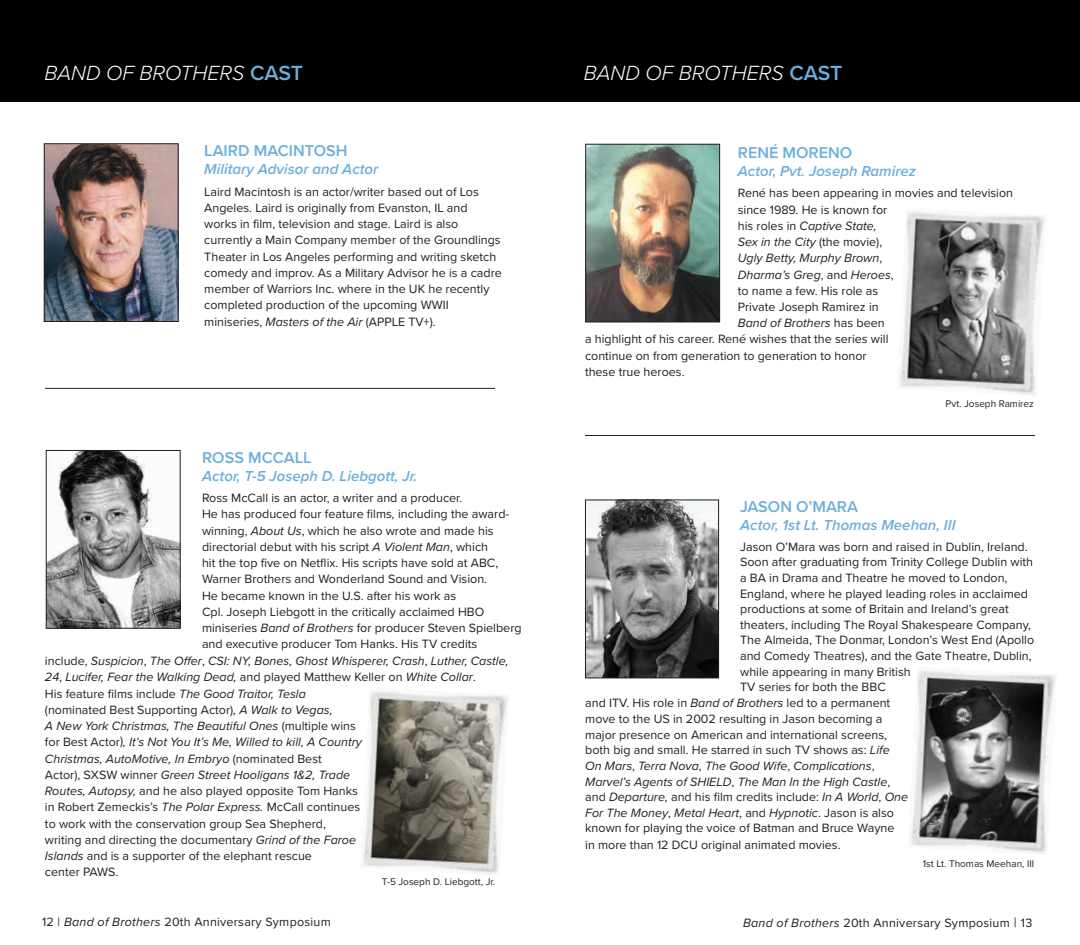
<style>
.page{position:relative;width:1080px;height:945px;background:#fff}
.page>*{position:absolute;margin:0;border:0;box-sizing:border-box;transform-origin:0 0}
.t1{font:italic 300 21.25px "Proxima Nova";color:#fff}
.t2{font:600 16.25px "Proxima Nova";color:#6cafdc}
.t3{font:italic 600 15px "Proxima Nova";color:#6cafdc}
.t4{font:12.5px/16.2px "Proxima Nova";color:#231f20}
.t5{font:italic 12.5px "Proxima Nova";color:#231f20}
.t6{font:12.5px "Proxima Nova";letter-spacing:.02em;color:#231f20}
.t7{font:10px "Proxima Nova";color:#231f20}
.s1{font-weight:600;font-style:normal;color:#6cafdc}
.s2{font-style:italic}
.s3{font-style:normal}
.s4{font-size:13.75px}
</style>
<div class="page">
<hr style="left:45px;top:388px;width:450px;height:1px;background:#231f20">
<img style="left:48px;top:452px;width:131px;height:175px">
<div style="left:46px;top:450px;width:135px;height:179px;border:1px solid #231f20"></div>
<img style="left:587px;top:146px;width:131px;height:174px">
<div style="left:585px;top:144px;width:135px;height:178px;border:1px solid #231f20"></div>
<div style="left:0;top:0;width:1080px;height:101px;background:#000"></div>
<img style="left:46px;top:145px;width:131px;height:175px">
<div style="left:44px;top:143px;width:135px;height:179px;border:1px solid #231f20"></div>
<img style="left:587px;top:501px;width:130px;height:175px">
<div style="left:585px;top:499px;width:134px;height:179px;border:1px solid #231f20"></div>
<hr style="left:585px;top:435px;width:450px;height:1px;background:#231f20">
<img style="left:899px;top:212px;width:147px;height:183px">
<img style="left:363px;top:691px;width:146px;height:184px">
<img style="left:911px;top:670px;width:146px;height:184px">
<h1 class="t1" style="left:44px;top:57px;width:260px">BAND OF BROTHERS <span class="s1">CAST</span></h1>
<h1 class="t1" style="left:584px;top:57px;width:260px">BAND OF BROTHERS <span class="s1">CAST</span></h1>
<h2 class="t2" style="left:204px;top:139px;width:145px">LAIRD MACINTOSH</h2>
<p class="t3" style="left:204px;top:158px;width:176px">Military Advisor and Actor</p>
<p class="t4" style="left:204px;top:183px;width:299px">Laird Macintosh is an actor/writer based out of Los Angeles. Laird is originally from Evanston, IL and works in film, television and stage. Laird is also currently a Main Company member of the Groundlings Theater in Los Angeles performing and writing sketch comedy and improv. As a Military Advisor he is a cadre member of Warriors Inc. where in the UK he recently completed production of the upcoming WWII miniseries, <span class="s2">Masters of the Air</span> (APPLE TV+).</p>
<h2 class="t2" style="left:202px;top:445px;width:111px">ROSS MCCALL</h2>
<p class="t3" style="left:202px;top:465px;width:217px">Actor, T-5 Joseph D. Liebgott, Jr.</p>
<p class="t4" style="left:202px;top:489px;width:262px">Ross McCall is an actor, a writer and a producer.</p>
<p class="t4" style="left:202px;top:505px;width:309px">He has produced four feature films<span class="s2">,</span> including the award-</p>
<p class="t4" style="left:202px;top:522px;width:293px">winning, <span class="s2">About Us</span>, which he also wrote and made his</p>
<p class="t4" style="left:202px;top:538px;width:288px">directorial debut with his script <span class="s2">A Violent Man</span>, which</p>
<p class="t4" style="left:202px;top:554px;width:298px">hit the top five on Netflix. His scripts have sold at ABC,</p>
<p class="t4" style="left:202px;top:570px;width:287px">Warner Brothers and Wonderland Sound and Vision.</p>
<p class="t4" style="left:202px;top:587px;width:256px">He became known in the U.S. after his work as</p>
<p class="t4" style="left:202px;top:603px;width:284px">Cpl. Joseph Liebgott in the critically acclaimed HBO</p>
<p class="t4" style="left:202px;top:619px;width:321px">miniseries <span class="s2">Band of Brothers</span> for producer Steven Spielberg</p>
<p class="t4" style="left:202px;top:635px;width:277px">and executive producer Tom Hanks. His TV credits</p>
<p class="t5" style="left:45px;top:652px;width:465px"><span class="s3">include,</span> Suspicion<span class="s3">,</span> The Offer<span class="s3">,</span> CSI: NY, Bones, Ghost Whisperer, Crash<span class="s3">,</span> Luther, Castle,</p>
<p class="t5" style="left:45px;top:668px;width:432px">24<span class="s3">,</span> Lucifer, Fear the Walking Dead, <span class="s3">and played Matthew Keller on</span> White Collar<span class="s3">.</span></p>
<p class="t4" style="left:45px;top:685px;width:262px">His feature films include <span class="s2">The Good Traitor, Tesla</span></p>
<p class="t4" style="left:45px;top:701px;width:289px">(nominated Best Supporting Actor)<span class="s2">, A Walk to Vegas,</span></p>
<p class="t5" style="left:45px;top:717px;width:313px">A New York Christmas, The Beautiful Ones <span class="s3">(multiple wins</span></p>
<p class="t5" style="left:45px;top:733px;width:318px"><span class="s3">for Best Actor)</span>, It’s Not You It’s Me, Willed to kill, A Country</p>
<p class="t5" style="left:45px;top:749px;width:278px">Christmas, AutoMotive, In Embryo <span class="s3">(nominated Best</span></p>
<p class="t5" style="left:45px;top:765px;width:307px"><span class="s3">Actor), SXSW winner</span> Green Street Hooligans 1&amp;2, Trade</p>
<p class="t4" style="left:45px;top:782px;width:314px"><span class="s2">Routes, Autopsy,</span> and he also played opposite Tom Hanks</p>
<p class="t4" style="left:45px;top:799px;width:317px">in Robert Zemeckisʼs <span class="s2">The Polar Express.</span> McCall continues</p>
<p class="t4" style="left:45px;top:815px;width:282px">to work with the conservation group Sea Shepherd,</p>
<p class="t4" style="left:45px;top:831px;width:313px">writing and directing the documentary <span class="s2">Grind of the Faroe</span></p>
<p class="t4" style="left:45px;top:847px;width:269px"><span class="s2">Islands</span> and is a supporter of the elephant rescue</p>
<p class="t4" style="left:45px;top:864px;width:75px">center PAWS.</p>
<p class="t7" style="left:382px;top:875px;width:115px">T-5 Joseph D. Liebgott, Jr.</p>
<h2 class="t2" style="left:738px;top:141px;width:116px">RENÉ MORENO</h2>
<p class="t3" style="left:738px;top:160px;width:180px">Actor, Pvt. Joseph Ramirez</p>
<p class="t4" style="left:738px;top:185px;width:277px">René has been appearing in movies and television since 1989. He is known for<br>his roles in <span class="s2">Captive State,<br>Sex in the City</span> (the movie),<br><span class="s2">Ugly Betty, Murphy Brown</span>,<br><span class="s2">Dharma’s Greg</span>, and <span class="s2">Heroes</span>,<br>to name a few. His role as<br>Private Joseph Ramirez in<br><span class="s2">Band of Brothers</span> has been</p>
<p class="t4" style="left:585px;top:331px;width:305px">a highlight of his career. René wishes that the series will continue on from generation to generation to honor these true heroes.</p>
<p class="t7" style="left:946px;top:396px;width:90px">Pvt. Joseph Ramirez</p>
<h2 class="t2" style="left:740px;top:495px;width:119px">JASON O’MARA</h2>
<p class="t3" style="left:740px;top:514px;width:217px">Actor, 1st Lt. Thomas Meehan, III</p>
<p class="t4" style="left:740px;top:538px;width:289px">Jason O’Mara was born and raised in Dublin, Ireland.</p>
<p class="t4" style="left:740px;top:553px;width:294px">Soon after graduating from Trinity College Dublin with</p>
<p class="t4" style="left:740px;top:569px;width:269px">a BA in Drama and Theatre he moved to London,</p>
<p class="t4" style="left:740px;top:585px;width:289px">England, where he played leading roles in acclaimed</p>
<p class="t4" style="left:740px;top:600px;width:270px">productions at some of Britain and Ireland’s great</p>
<p class="t4" style="left:740px;top:616px;width:292px">theaters, including The Royal Shakespeare Company,</p>
<p class="t4" style="left:740px;top:632px;width:296px">The Almeida, The Donmar, London’s West End (Apollo</p>
<p class="t4" style="left:740px;top:647px;width:293px">and Comedy Theatres), and the Gate Theatre, Dublin,</p>
<p class="t4" style="left:740px;top:663px;width:172px">while appearing in many British</p>
<p class="t4" style="left:740px;top:678px;width:147px">TV series for both the BBC</p>
<p class="t4" style="left:585px;top:695px;width:307px">and ITV. His role in <span class="s2">Band of Brothers</span> led to a permanent</p>
<p class="t4" style="left:585px;top:710px;width:299px">move to the US in 2002 resulting in Jason becoming a</p>
<p class="t4" style="left:585px;top:726px;width:303px">major presence on American and international screens,</p>
<p class="t4" style="left:585px;top:741px;width:306px">both big and small. He starred in such TV shows as: <span class="s2">Life</span></p>
<p class="t5" style="left:585px;top:756px;width:291px">On Mars<span class="s3">,</span> Terra Nova<span class="s3">,</span> The Good Wife<span class="s3">,</span> Complications<span class="s3">,</span></p>
<p class="t5" style="left:585px;top:772px;width:307px">Marvel’s Agents of SHIELD<span class="s3">,</span> The Man In the High Castle<span class="s3">,</span></p>
<p class="t4" style="left:585px;top:788px;width:324px">and <span class="s2">Departure,</span> and his film credits include: <span class="s2">In A World</span>, <span class="s2">One</span></p>
<p class="t5" style="left:585px;top:803px;width:310px">For The Money<span class="s3">,</span> Metal Heart<span class="s3">, and</span> Hypnotic<span class="s3">. Jason is also</span></p>
<p class="t4" style="left:585px;top:820px;width:311px">known for playing the voice of Batman and Bruce Wayne</p>
<p class="t4" style="left:585px;top:836px;width:257px">in more than 12 DCU original animated movies.</p>
<p class="t7" style="left:923px;top:856px;width:113px">1st Lt. Thomas Meehan, III</p>
<p class="t6" style="left:42px;top:913px;width:290px">12 | <span class="s2">Band of Brothers</span> 20th Anniversary Symposium</p>
<p class="t6" style="left:743px;top:914px;width:291px"><span class="s2">Band of Brothers</span> 20th Anniversary Symposium <span class="s4">|</span> 13</p>
</div>
